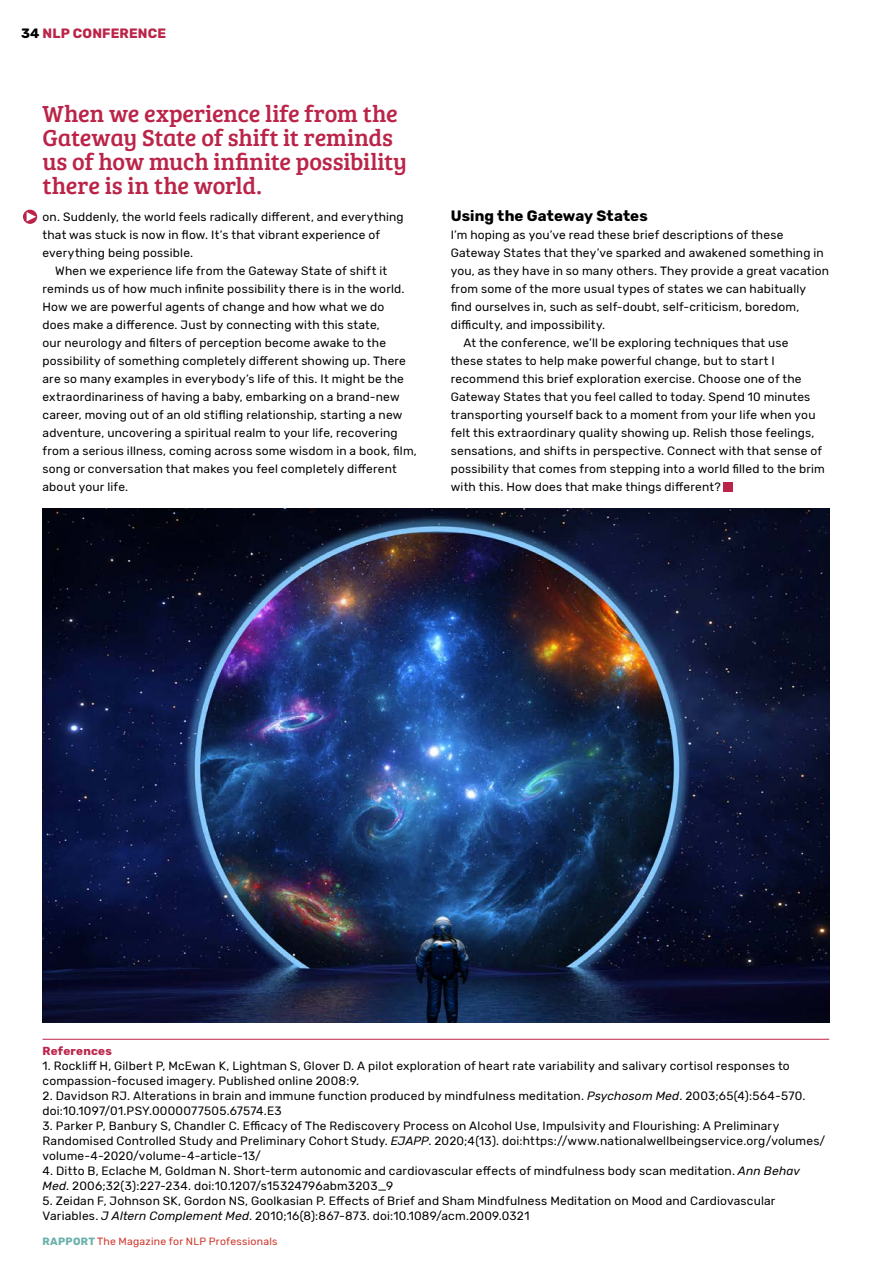
<style>
.page{position:relative;width:893px;height:1263px;background:#fff}
.page>*{position:absolute;margin:0;border:0;box-sizing:border-box;transform-origin:0 0}
.t1{font:24px/24px "Bree Serif";letter-spacing:-.005em;color:#bb2449}
.t2{font:700 15px "Rubik";letter-spacing:.01em;color:#000}
.t3{font:700 13.5px "Rubik";color:#bb2449}
.t4{font:12px/18px "Rubik";letter-spacing:.015em;color:#000}
.t5{font:700 11.7px "Rubik";letter-spacing:.02em;color:#bb2449}
.t6{font:10.5px "Rubik";letter-spacing:.02em;color:#cd3529}
.s1{color:#000}
.s2{font-style:italic}
.s3{font-weight:700;color:#6bb1ab}
</style>
<div class="page">
<img style="left:43px;top:508px;width:786px;height:514px">
<hr style="left:43px;top:1039px;width:786px;height:1px;background:#bb2449">
<div style="left:724px;top:482px;width:9px;height:9px;background:#bb2449"></div>
<svg style="left:23px;top:210px;width:14px;height:14px"></svg>
<p class="t3" style="left:73px;top:26px;width:11px">conference</p>
<p class="t3" style="left:21px;top:26px;width:31px"><span class="s1">34</span>nlp</p>
<h1 class="t1" style="left:43px;top:101px;width:366px">When we experience life from the<br>Gateway State of shift it reminds us of how much infinite possibility there is in the world.</h1>
<p class="t4" style="left:43px;top:208px;width:363px">on. Suddenly, the world feels radically different, and everything that was stuck is now in flow. It’s that vibrant experience of everything being possible.</p>
<p class="t4" style="left:43px;top:262px;width:376px;text-indent:13px">When we experience life from the Gateway State of shift it reminds us of how much infinite possibility there is in the world.<br>How we are powerful agents of change and how what we do<br>does make a difference. Just by connecting with this state,<br>our neurology and filters of perception become awake to the possibility of something completely different showing up. There are so many examples in everybody’s life of this. It might be the extraordinariness of having a baby, embarking on a brand-new career, moving out of an old stifling relationship, starting a new adventure, uncovering a spiritual realm to your life, recovering from a serious illness, coming across some wisdom in a book, film, song or conversation that makes you feel completely different about your life.</p>
<p class="t2" style="left:451px;top:207px;width:198px">Using the Gateway States</p>
<p class="t4" style="left:451px;top:226px;width:334px">I’m hoping as you’ve read these brief descriptions of these</p>
<p class="t4" style="left:451px;top:244px;width:374px">Gateway States that they’ve sparked and awakened something in</p>
<p class="t4" style="left:451px;top:262px;width:380px">you, as they have in so many others. They provide a great vacation</p>
<p class="t4" style="left:451px;top:280px;width:357px">from some of the more usual types of states we can habitually</p>
<p class="t4" style="left:451px;top:298px;width:350px">find ourselves in, such as self-doubt, self-criticism, boredom,</p>
<p class="t4" style="left:451px;top:316px;width:156px">difficulty, and impossibility.</p>
<p class="t4" style="left:463px;top:334px;width:327px">At the conference, we’ll be exploring techniques that use</p>
<p class="t4" style="left:451px;top:352px;width:325px">these states to help make powerful change, but to start I</p>
<p class="t4" style="left:451px;top:370px;width:352px">recommend this brief exploration exercise. Choose one of the</p>
<p class="t4" style="left:451px;top:388px;width:361px">Gateway States that you feel called to today. Spend 10 minutes</p>
<p class="t4" style="left:451px;top:406px;width:366px">transporting yourself back to a moment from your life when you</p>
<p class="t4" style="left:451px;top:424px;width:365px">felt this extraordinary quality showing up. Relish those feelings,</p>
<p class="t4" style="left:451px;top:442px;width:373px">sensations, and shifts in perspective. Connect with that sense of</p>
<p class="t4" style="left:451px;top:460px;width:376px">possibility that comes from stepping into a world filled to the brim</p>
<p class="t4" style="left:451px;top:478px;width:272px">with this. How does that make things different?</p>
<p class="t5" style="left:43px;top:1044px;width:71px">References</p>
<p class="t4" style="left:43px;top:1059px;width:749px;line-height:15px">1. Rockliff H, Gilbert P, McEwan K, Lightman S, Glover D. A pilot exploration of heart rate variability and salivary cortisol responses to compassion-focused imagery. Published online 2008:9.</p>
<p class="t4" style="left:43px;top:1089px;width:764px;line-height:15px">2. Davidson RJ. Alterations in brain and immune function produced by mindfulness meditation. <span class="s2">Psychosom Med</span>. 2003;65(4):564-570. doi:10.1097/01.PSY.0000077505.67574.E3</p>
<p class="t4" style="left:43px;top:1119px;width:784px;line-height:15px">3. Parker P, Banbury S, Chandler C. Efficacy of The Rediscovery Process on Alcohol Use, Impulsivity and Flourishing: A Preliminary<br>Randomised Controlled Study and Preliminary Cohort Study. <span class="s2">EJAPP</span>. 2020;4(13). doi:https://www.nationalwellbeingservice.org/volumes/ volume-4-2020/volume-4-article-13/</p>
<p class="t4" style="left:43px;top:1164px;width:759px;line-height:15px">4. Ditto B, Eclache M, Goldman N. Short-term autonomic and cardiovascular effects of mindfulness body scan meditation. <span class="s2">Ann Behav<br>Med</span>. 2006;32(3):227-234. doi:10.1207/s15324796abm3203_9</p>
<p class="t4" style="left:43px;top:1194px;width:734px;line-height:15px">5. Zeidan F, Johnson SK, Gordon NS, Goolkasian P. Effects of Brief and Sham Mindfulness Meditation on Mood and Cardiovascular<br>Variables. <span class="s2">J Altern Complement Med</span>. 2010;16(8):867-873. doi:10.1089/acm.2009.0321</p>
<p class="t6" style="left:43px;top:1235px;width:236px"><span class="s3">RAPPorT</span> The Magazine for NLP Professionals</p>
</div>
